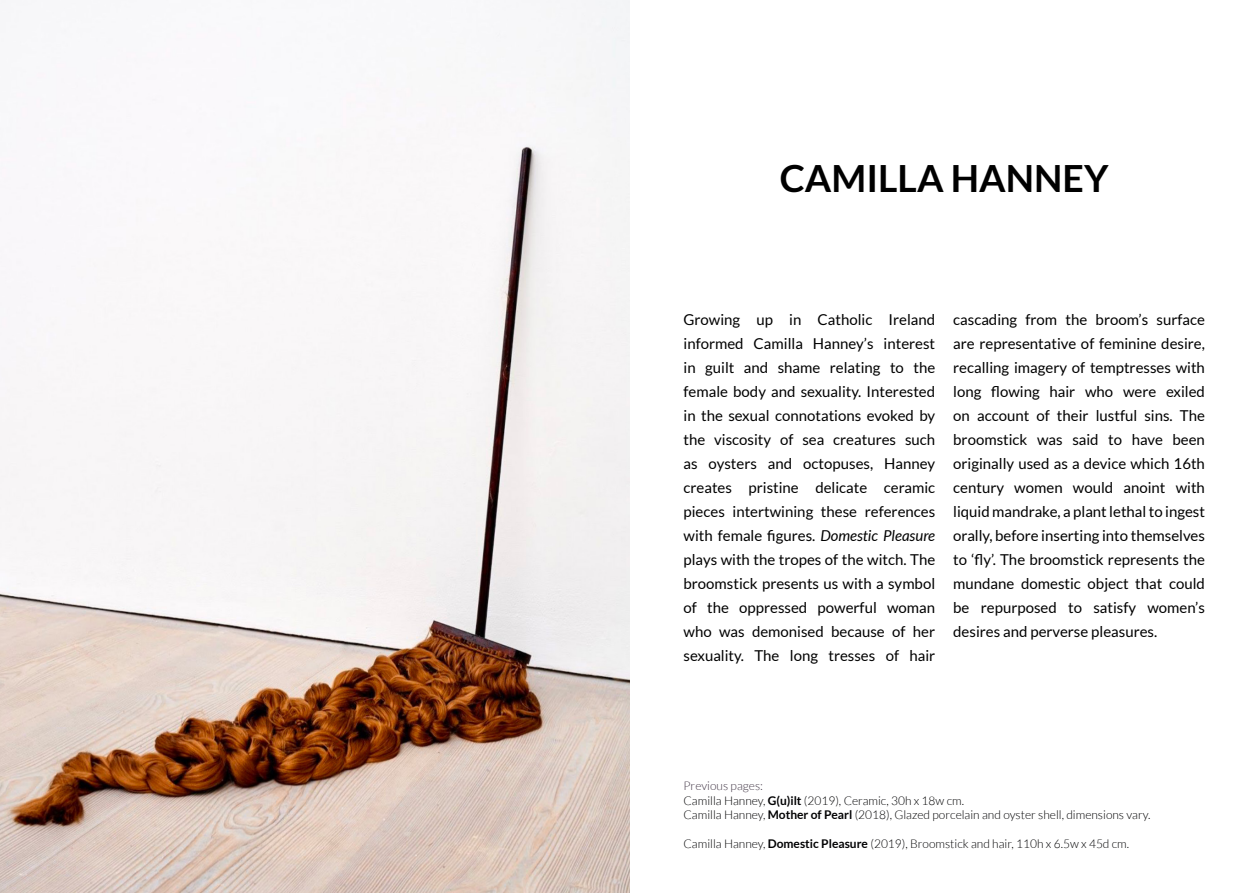
<style>
.page{position:relative;width:1259px;height:893px;background:#fff}
.page>*{position:absolute;margin:0;border:0;box-sizing:border-box;transform-origin:0 0}
.t1{font:700 37.5px "Lato";color:#000}
.t2{font:15px/24px "Lato";color:#000;text-align:justify}
.t3{font:300 12px/14.4px "Lato";color:#020203}
.s1{font-style:italic}
.s2{color:#443948}
.s3{font-weight:700}
</style>
<div class="page">
<img style="left:0;top:0;width:629px;height:893px">
<h1 class="t1" style="left:780px;top:157px;width:330px">CAMILLA HANNEY</h1>
<p class="t2" style="left:683px;top:307px;width:253px">Growing up in Catholic Ireland informed Camilla Hanney’s interest in guilt and shame relating to the female body and sexuality. Interested in the sexual connotations evoked by the viscosity of sea creatures such as oysters and octopuses, Hanney creates pristine delicate ceramic pieces intertwining these references with female figures. <span class="s1">Domestic Pleasure </span>plays with the tropes of the witch. The broomstick presents us with a symbol of the oppressed powerful woman who was demonised because of her sexuality. The long tresses of hair</p>
<p class="t2" style="left:953px;top:307px;width:253px">cascading from the broom’s surface are representative of feminine desire, recalling imagery of temptresses with long flowing hair who were exiled on account of their lustful sins. The broomstick was said to have been originally used as a device which 16th century women would anoint with liquid mandrake, a plant lethal to ingest orally, before inserting into themselves to ‘fly’. The broomstick represents the mundane domestic object that could be repurposed to satisfy women’s desires and perverse pleasures.</p>
<p class="t3" style="left:683px;top:779px;width:468px"><span class="s2">Previous pages:<br></span>Camilla Hanney, <span class="s3">G(u)ilt</span> (2019), Ceramic, 30h x 18w cm.<br>Camilla Hanney, <span class="s3">Mother of Pearl</span> (2018), Glazed porcelain and oyster shell, dimensions vary.</p>
<p class="t3" style="left:683px;top:836px;width:447px">Camilla Hanney, <span class="s3">Domestic Pleasure</span> (2019), Broomstick and hair, 110h x 6.5w x 45d cm.</p>
</div>
